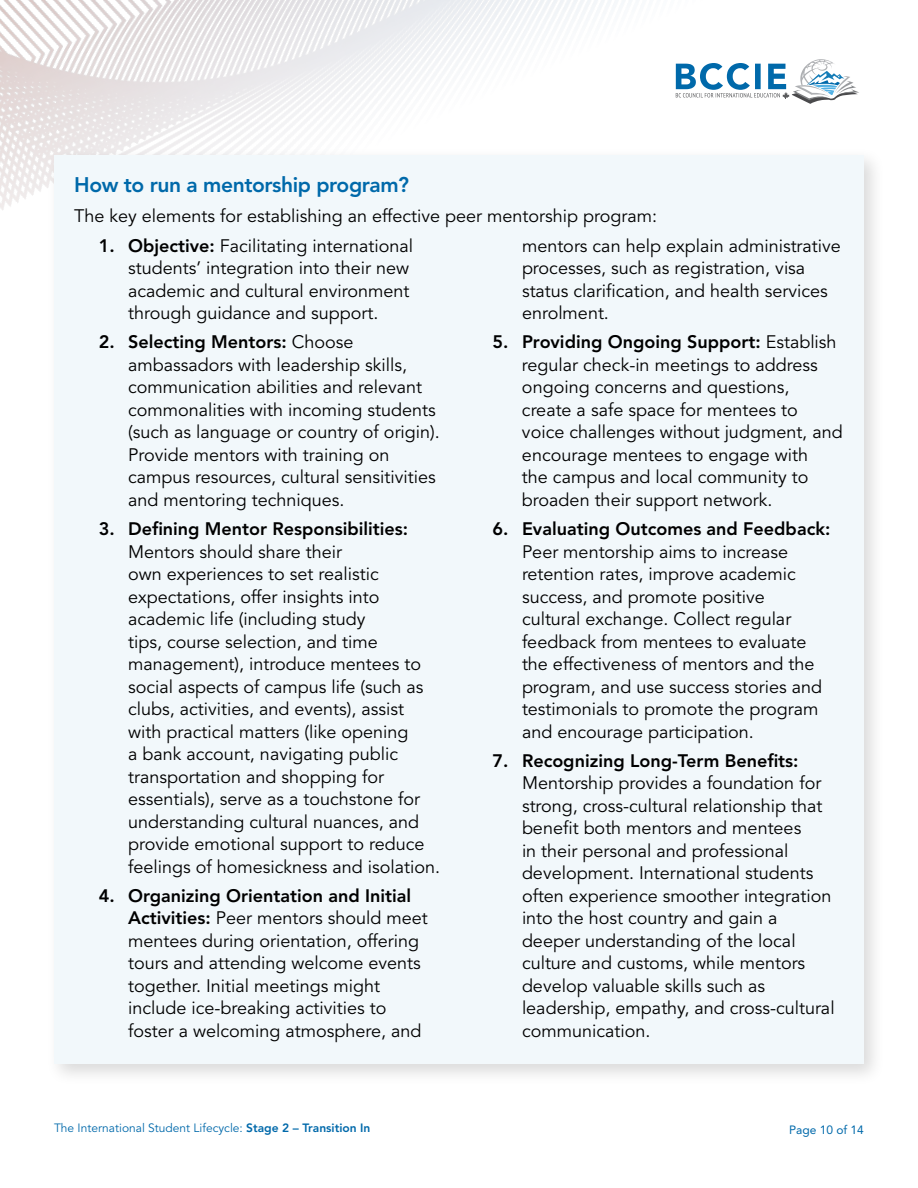
<style>
.page{position:relative;width:918px;height:1188px;background:#fff}
.page>*{position:absolute;margin:0;border:0;box-sizing:border-box;transform-origin:0 0}
.t1{font:800 21px "Avenir LT Std";letter-spacing:-.02em;color:#0069aa}
.t2{font:18px/22.5px "Avenir LT Std";color:#000}
.t3{font:800 18px "Avenir LT Std";color:#000}
.t4{font:12px "Avenir LT Std";color:#0069aa}
.t5{font:12px "Avenir LT Std";color:#0069aa}
.s1{font-weight:800}
</style>
<div class="page">
<img style="left:0;top:0;width:859px;height:210px">
<div style="left:45px;top:147px;width:841px;height:939px;background:#000;opacity:.15"></div>
<div style="left:54px;top:156px;width:810px;height:908px;background:#f2f8fb"></div>
<p class="t1" style="left:74px;top:172px;width:336px">How to run a mentorship program?</p>
<p class="t2" style="left:74px;top:205px;width:584px">The key elements for establishing an effective peer mentorship program:</p>
<p class="t2" style="left:128px;top:235px;width:286px;text-indent:-29px"><span class="s1">1. Objective:</span> Facilitating international students’ integration into their new academic and cultural environment through guidance and support.</p>
<p class="t2" style="left:128px;top:331px;width:313px;text-indent:-29px"><span class="s1">2. Selecting Mentors:</span> Choose ambassadors with leadership skills, communication abilities and relevant commonalities with incoming students (such as language or country of origin).<br>Provide mentors with training on campus resources, cultural sensitivities and mentoring techniques.</p>
<p class="t3" style="left:99px;top:518px;width:311px">3. Defining Mentor Responsibilities:</p>
<p class="t2" style="left:128px;top:541px;width:314px">Mentors should share their<br>own experiences to set realistic expectations, offer insights into academic life (including study<br>tips, course selection, and time management), introduce mentees to social aspects of campus life (such as clubs, activities, and events), assist with practical matters (like opening<br>a bank account, navigating public transportation and shopping for essentials), serve as a touchstone for understanding cultural nuances, and provide emotional support to reduce feelings of homesickness and isolation.</p>
<p class="t2" style="left:128px;top:885px;width:301px;text-indent:-29px"><span class="s1">4. Organizing Orientation and Initial Activities:</span> Peer mentors should meet mentees during orientation, offering tours and attending welcome events together. Initial meetings might include ice-breaking activities to foster a welcoming atmosphere, and</p>
<p class="t2" style="left:522px;top:235px;width:320px">mentors can help explain administrative processes, such as registration, visa status clarification, and health services enrolment.</p>
<p class="t2" style="left:522px;top:331px;width:322px;text-indent:-29px"><span class="s1">5. Providing Ongoing Support:</span> Establish regular check-in meetings to address ongoing concerns and questions, create a safe space for mentees to voice challenges without judgment, and encourage mentees to engage with<br>the campus and local community to broaden their support network.</p>
<p class="t3" style="left:493px;top:518px;width:339px">6. Evaluating Outcomes and Feedback:</p>
<p class="t2" style="left:522px;top:541px;width:302px">Peer mentorship aims to increase retention rates, improve academic success, and promote positive cultural exchange. Collect regular feedback from mentees to evaluate the effectiveness of mentors and the program, and use success stories and testimonials to promote the program and encourage participation.</p>
<p class="t3" style="left:493px;top:750px;width:307px">7. Recognizing Long-Term Benefits:</p>
<p class="t2" style="left:522px;top:772px;width:314px">Mentorship provides a foundation for strong, cross-cultural relationship that benefit both mentors and mentees<br>in their personal and professional development. International students often experience smoother integration into the host country and gain a deeper understanding of the local culture and customs, while mentors develop valuable skills such as leadership, empathy, and cross-cultural communication.</p>
<p class="t4" style="left:54px;top:1121px;width:318px">The International Student Lifecycle: <span class="s1">Stage 2 – Transition In</span></p>
<p class="t5" style="left:789px;top:1123px;width:76px">Page 10 of 14</p>
</div>
